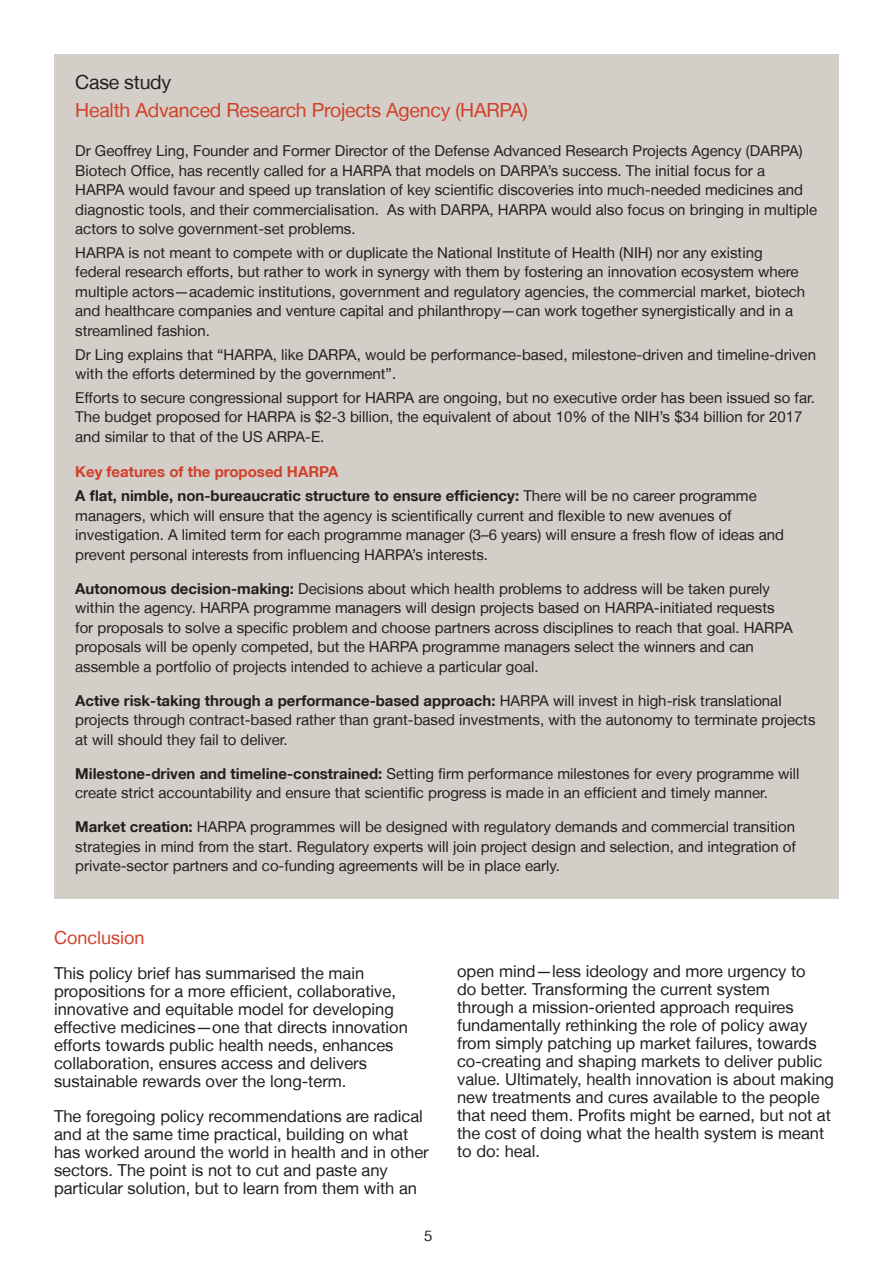
<style>
.page{position:relative;width:893px;height:1263px;background:#fff}
.page>*{position:absolute;margin:0;border:0;box-sizing:border-box;transform-origin:0 0}
.t1{font:19.5px "Helvetica Neue LT";letter-spacing:-.01em;color:#d04129}
.t2{font:19.5px "Helvetica Neue LT";letter-spacing:-.01em;color:#231f20}
.t3{font:18px "Helvetica Neue LT";color:#d23f2a}
.t4{font:16.5px/18px "Helvetica Neue LT";color:#231f20}
.t5{font:15px/19.5px "Helvetica Neue LT";color:#231f20}
.t6{font:700 15px/23.7px "Helvetica Neue LT";color:#231f20}
.s1{color:#d23f2a}
.s2{font-weight:400}
.s3{font-weight:700}
</style>
<div class="page">
<div style="left:54px;top:54px;width:785px;height:844px;background:#d4cec8"></div>
<h1 class="t2" style="left:75px;top:71px;width:98px">Case study</h1>
<h1 class="t1" style="left:75px;top:99px;width:454px">Health Advanced Research Projects Agency (HARPA)</h1>
<p class="t5" style="left:75px;top:141px;width:743px">Dr Geoffrey Ling, Founder and Former Director of the Defense Advanced Research Projects Agency (DARPA)<br>Biotech Office, has recently called for a HARPA that models on DARPA’s success. The initial focus for a HARPA would favour and speed up translation of key scientific discoveries into much-needed medicines and diagnostic tools, and their commercialisation. As with DARPA, HARPA would also focus on bringing in multiple actors to solve government-set problems.</p>
<p class="t5" style="left:75px;top:243px;width:731px">HARPA is not meant to compete with or duplicate the National Institute of Health (NIH) nor any existing federal research efforts, but rather to work in synergy with them by fostering an innovation ecosystem where multiple actors—academic institutions, government and regulatory agencies, the commercial market, biotech and healthcare companies and venture capital and philanthropy—can work together synergistically and in a streamlined fashion.</p>
<p class="t5" style="left:75px;top:344px;width:742px">Dr Ling explains that “HARPA, like DARPA, would be performance-based, milestone-driven and timeline-driven with the efforts determined by the government”.</p>
<p class="t5" style="left:75px;top:388px;width:741px">Efforts to secure congressional support for HARPA are ongoing, but no executive order has been issued so far.<br>The budget proposed for HARPA is $2-3 billion, the equivalent of about 10% of the NIH’s $34 billion for 2017 and similar to that of the US ARPA-E.</p>
<p class="t6" style="left:75px;top:460px;width:683px"><span class="s1">Key features of the proposed HARPA<br></span>A flat, nimble, non-bureaucratic structure to ensure efficiency: <span class="s2">There will be no career programme</span></p>
<p class="t5" style="left:75px;top:505px;width:710px">managers, which will ensure that the agency is scientifically current and flexible to new avenues of investigation. A limited term for each programme manager (3–6 years) will ensure a fresh flow of ideas and prevent personal interests from influencing HARPA’s interests.</p>
<p class="t5" style="left:75px;top:578px;width:719px"><span class="s3">Autonomous decision-making:</span> Decisions about which health problems to address will be taken purely within the agency. HARPA programme managers will design projects based on HARPA-initiated requests for proposals to solve a specific problem and choose partners across disciplines to reach that goal. HARPA proposals will be openly competed, but the HARPA programme managers select the winners and can assemble a portfolio of projects intended to achieve a particular goal.</p>
<p class="t5" style="left:75px;top:690px;width:742px"><span class="s3">Active risk-taking through a performance-based approach:</span> HARPA will invest in high-risk translational projects through contract-based rather than grant-based investments, with the autonomy to terminate projects at will should they fail to deliver.</p>
<p class="t5" style="left:75px;top:763px;width:726px"><span class="s3">Milestone-driven and timeline-constrained:</span> Setting firm performance milestones for every programme will create strict accountability and ensure that scientific progress is made in an efficient and timely manner.</p>
<p class="t5" style="left:75px;top:817px;width:722px;text-align:justify"><span class="s3">Market creation:</span> HARPA programmes will be designed with regulatory demands and commercial transition strategies in mind from the start. Regulatory experts will join project design and selection, and integration of private-sector partners and co-funding agreements will be in place early.</p>
<p class="t3" style="left:54px;top:927px;width:92px">Conclusion</p>
<p class="t4" style="left:54px;top:964px;width:355px">This policy brief has summarised the main propositions for a more efficient, collaborative, innovative and equitable model for developing effective medicines—one that directs innovation efforts towards public health needs, enhances collaboration, ensures access and delivers sustainable rewards over the long-term.</p>
<p class="t4" style="left:54px;top:1107px;width:376px">The foregoing policy recommendations are radical and at the same time practical, building on what has worked around the world in health and in other sectors. The point is not to cut and paste any particular solution, but to learn from them with an</p>
<p class="t5" style="left:424px;top:1225px;width:10px">5</p>
<p class="t4" style="left:457px;top:962px;width:378px">open mind—less ideology and more urgency to<br>do better. Transforming the current system<br>through a mission-oriented approach requires fundamentally rethinking the role of policy away from simply patching up market failures, towards co-creating and shaping markets to deliver public value. Ultimately, health innovation is about making new treatments and cures available to the people that need them. Profits might be earned, but not at the cost of doing what the health system is meant to do: heal.</p>
</div>
